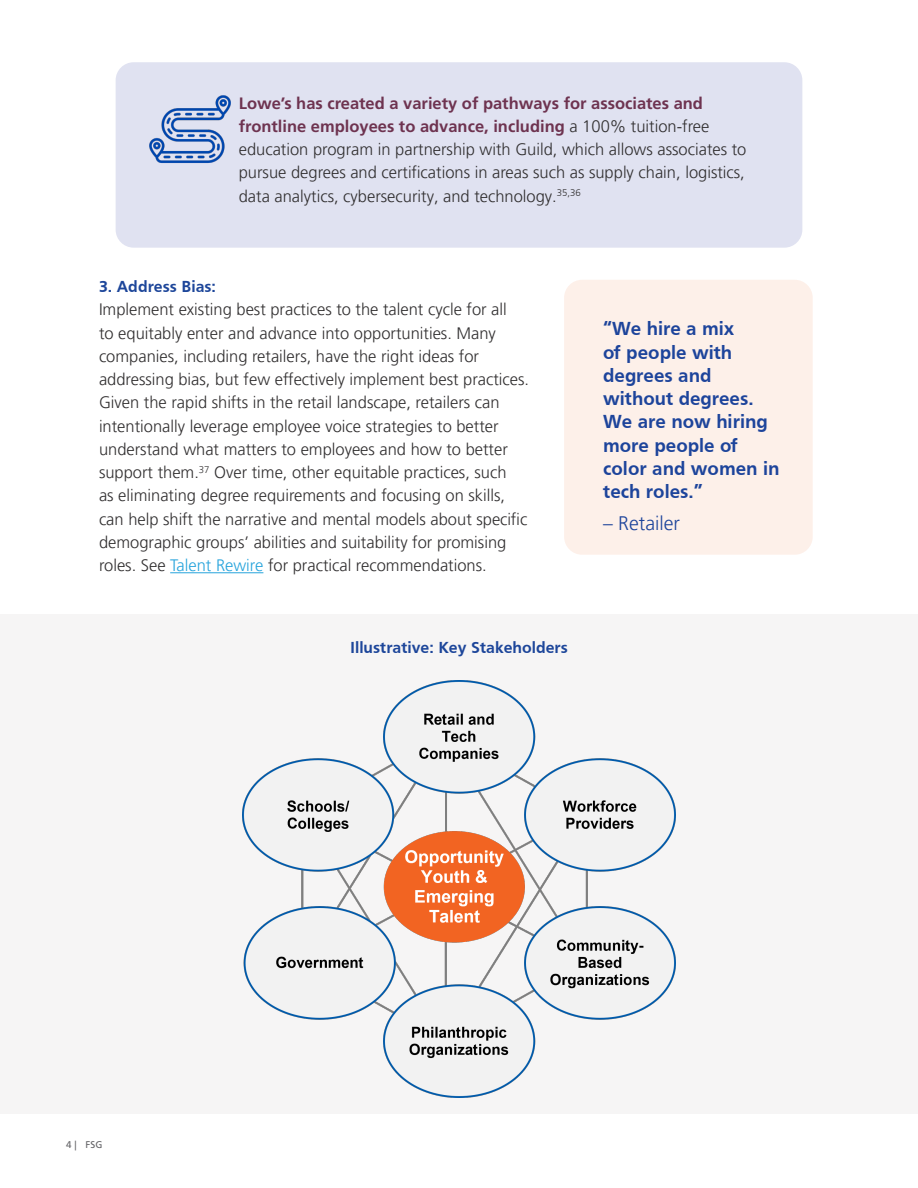
<style>
.page{position:relative;width:918px;height:1188px;background:#fff}
.page>*{position:absolute;margin:0;border:0;box-sizing:border-box;transform-origin:0 0}
.Pullout{font:700 19.5px/23.2px "Frutiger";color:#1d449b}
.Pullout-2{font:300 19.5px "Frutiger LT Pro";color:#1d449b}
.Body{font:300 16.5px/23.2px "Frutiger LT Pro";color:#312f30}
.t1{font:700 16.5px "Frutiger";color:#1d469a}
.t2{font:9.75px "Frutiger LT Std";color:#636366}
.s1{font-family:"Frutiger LT Std";font-weight:700;color:#6e3350}
.s2{color:#27a4dc}
</style>
<div class="page">
<div style="left:116px;top:62px;width:686px;height:186px;background:#e0e2f1;border-radius:18px"></div>
<img style="left:149px;top:95px;width:82px;height:68px">
<hr style="left:170px;top:572px;width:93px;height:1px;background:#27a4dc">
<div style="left:564px;top:280px;width:249px;height:275px;background:#fdf0e9;border-radius:18px"></div>
<div style="left:0;top:614px;width:918px;height:500px;background:#f6f5f5"></div>
<img style="left:243px;top:680px;width:432px;height:418px">
<p class="Body" style="left:239px;top:91px;width:509px"><span class="s1">Lowe’s has created a variety of pathways for associates and frontline employees to advance, including</span> a 100% tuition-free education program in partnership with Guild, which allows associates to pursue degrees and certifications in areas such as supply chain, logistics, data analytics, cybersecurity, and technology.<sup>35,36</sup></p>
<p class="t1" style="left:99px;top:277px;width:119px">3. Address Bias:</p>
<p class="Body" style="left:99px;top:298px;width:432px">Implement existing best practices to the talent cycle for all<br>to equitably enter and advance into opportunities. Many companies, including retailers, have the right ideas for addressing bias, but few effectively implement best practices.<br>Given the rapid shifts in the retail landscape, retailers can intentionally leverage employee voice strategies to better understand what matters to employees and how to better support them.<sup>37</sup> Over time, other equitable practices, such<br>as eliminating degree requirements and focusing on skills, can help shift the narrative and mental models about specific demographic groups’ abilities and suitability for promising roles. See <span class="s2">Talent Rewire</span> for practical recommendations.</p>
<p class="t1" style="left:350px;top:638px;width:219px">Illustrative: Key Stakeholders</p>
<p class="Pullout" style="left:603px;top:317px;width:178px">“We hire a mix<br>of people with degrees and without degrees.<br>We are now hiring more people of color and women in tech roles.”</p>
<p class="Pullout-2" style="left:603px;top:512px;width:78px">– Retailer</p>
<p class="t2" style="left:66px;top:1139px;width:38px">4 | FSG</p>
</div>
